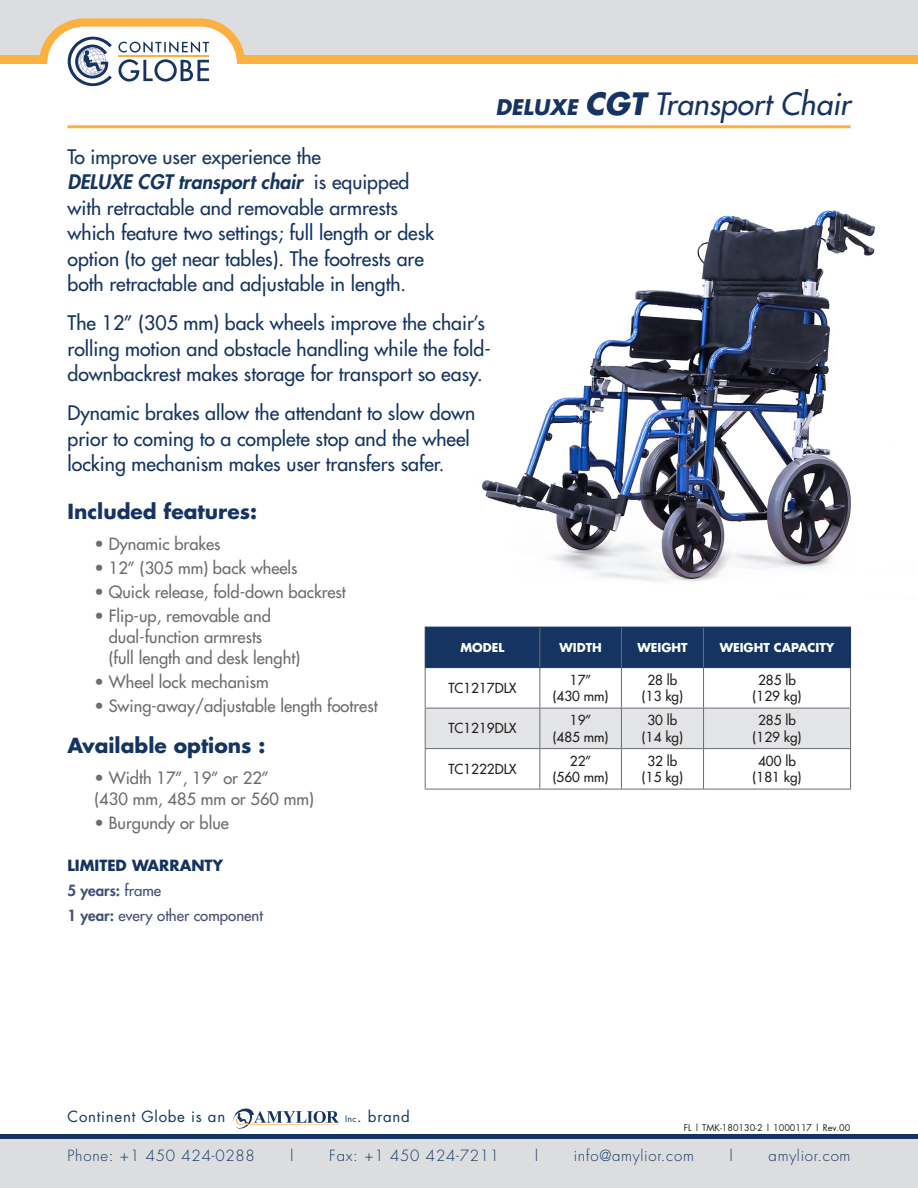
<style>
.page{position:relative;width:918px;height:1188px;background:#fff}
.page>*{position:absolute;margin:0;border:0;box-sizing:border-box;transform-origin:0 0}
.Grand_titre{font:italic 30px "Futura";color:#153461}
.Sous_titre_01{font:700 20.25px "Futura";color:#153461}
.Texte_intro{font:19.5px/25.5px "Futura";color:#153461}
.Énumération_01{font:16.5px/21px "Futura";color:#6c6d70}
.t1{font:300 15px "Futura";letter-spacing:.05em;color:#153461}
.t2{font:15px "Futura";letter-spacing:.05em;color:#153461}
.Texte_Garantie{font:15px "Futura";color:#434f76}
.Sous_titre_02{font:700 15px "Futura";color:#153461}
.Texte_Garantie-2{font:800 15px "Futura";color:#434f76}
.t3{font:13.5px "Futura";color:#231f20}
.t4{font:700 12px "Futura";color:#fff}
.t5{font:9px "Futura";color:#231f20}
.s1{font-weight:700;font-size:21px}
.s2{font-weight:700}
.s3{font-weight:800;font-style:italic}
.s4{font-weight:400}
.s5{font-weight:800}
.s6{font-size:8.7px}
</style>
<div class="page">
<div style="left:0;top:1134px;width:918px;height:54px;background:#dcdddf"></div>
<hr style="left:0;top:1134px;width:918px;height:4px;background:#153461">
<svg style="left:233px;top:1108px;width:106px;height:21px"></svg>
<div style="left:0;top:0;width:918px;height:57px;background:#dcdddf"></div>
<div style="left:0;top:55px;width:918px;height:9px;background:#fbb03f"></div>
<svg style="left:40px;top:18px;width:205px;height:68px"></svg>
<img style="left:482px;top:210px;width:394px;height:371px">
<div style="left:426px;top:628px;width:424px;height:39px;background:#153461"></div>
<svg style="left:426px;top:668px;width:424px;height:121px"></svg>
<div style="left:426px;top:709px;width:424px;height:39px;background:#e3e4e6"></div>
<hr style="left:539px;top:627px;width:1px;height:40px;background:#6c6d70">
<hr style="left:621px;top:627px;width:1px;height:40px;background:#6c6d70">
<hr style="left:703px;top:627px;width:1px;height:40px;background:#6c6d70">
<hr style="left:425px;top:668px;width:1px;height:40px;background:#6c6d70">
<hr style="left:539px;top:668px;width:1px;height:40px;background:#6c6d70">
<hr style="left:621px;top:668px;width:1px;height:40px;background:#6c6d70">
<hr style="left:703px;top:668px;width:1px;height:40px;background:#6c6d70">
<hr style="left:850px;top:668px;width:1px;height:40px;background:#6c6d70">
<hr style="left:425px;top:708px;width:115px;height:1px;background:#6c6d70">
<hr style="left:425px;top:708px;width:1px;height:40px;background:#6c6d70">
<hr style="left:540px;top:708px;width:81px;height:1px;background:#6c6d70">
<hr style="left:539px;top:708px;width:1px;height:40px;background:#6c6d70">
<hr style="left:621px;top:708px;width:83px;height:1px;background:#6c6d70">
<hr style="left:621px;top:708px;width:1px;height:40px;background:#6c6d70">
<hr style="left:704px;top:708px;width:147px;height:1px;background:#6c6d70">
<hr style="left:703px;top:708px;width:1px;height:40px;background:#6c6d70">
<hr style="left:850px;top:708px;width:1px;height:40px;background:#6c6d70">
<hr style="left:425px;top:748px;width:115px;height:1px;background:#6c6d70">
<hr style="left:425px;top:749px;width:1px;height:40px;background:#6c6d70">
<hr style="left:540px;top:748px;width:81px;height:1px;background:#6c6d70">
<hr style="left:539px;top:749px;width:1px;height:40px;background:#6c6d70">
<hr style="left:621px;top:748px;width:83px;height:1px;background:#6c6d70">
<hr style="left:621px;top:749px;width:1px;height:40px;background:#6c6d70">
<hr style="left:704px;top:748px;width:147px;height:1px;background:#6c6d70">
<hr style="left:703px;top:749px;width:1px;height:40px;background:#6c6d70">
<hr style="left:850px;top:749px;width:1px;height:40px;background:#6c6d70">
<hr style="left:425px;top:789px;width:115px;height:1px;background:#6c6d70">
<hr style="left:540px;top:789px;width:81px;height:1px;background:#6c6d70">
<hr style="left:621px;top:789px;width:83px;height:1px;background:#6c6d70">
<hr style="left:704px;top:789px;width:147px;height:1px;background:#6c6d70">
<hr style="left:425px;top:627px;width:115px;height:1px;background:#153461">
<hr style="left:425px;top:627px;width:1px;height:40px;background:#153461">
<hr style="left:540px;top:627px;width:81px;height:1px;background:#153461">
<hr style="left:621px;top:627px;width:83px;height:1px;background:#153461">
<hr style="left:704px;top:627px;width:147px;height:1px;background:#153461">
<hr style="left:850px;top:627px;width:1px;height:40px;background:#153461">
<hr style="left:425px;top:667px;width:115px;height:1px;background:#153461">
<hr style="left:540px;top:667px;width:81px;height:1px;background:#153461">
<hr style="left:621px;top:667px;width:83px;height:1px;background:#153461">
<hr style="left:704px;top:667px;width:147px;height:1px;background:#153461">
<hr style="left:68px;top:125px;width:782px;height:3px;background:#fbb03f">
<p class="Grand_titre" style="left:495px;top:84px;width:357px"><span class="s1">DELUXE</span> <span class="s2">CGT</span> Transport Chair</p>
<p class="Texte_intro" style="left:68px;top:144px;width:368px">To improve user experience the<br><span class="s3">DELUXE CGT transport chair</span> is equipped with retractable and removable armrests which feature two settings; full length or desk option (to get near tables). The footrests are both retractable and adjustable in length.</p>
<p class="Texte_intro" style="left:68px;top:310px;width:425px">The 12” (305 mm) back wheels improve the chair’s rolling motion and obstacle handling while the fold&shy;downbackrest makes storage for transport so easy.</p>
<p class="Texte_intro" style="left:68px;top:400px;width:409px">Dynamic brakes allow the attendant to slow down prior to coming to a complete stop and the wheel locking mechanism makes user transfers safer.</p>
<p class="Sous_titre_01" style="left:68px;top:498px;width:191px">Included features:</p>
<p class="Énumération_01" style="left:94px;top:533px;width:128px">• Dynamic brakes</p>
<p class="Énumération_01" style="left:94px;top:557px;width:205px">• 12” (305 mm) back wheels</p>
<p class="Énumération_01" style="left:94px;top:581px;width:253px">• Quick release, fold-down backrest</p>
<p class="Énumération_01" style="left:109px;top:605px;width:193px;text-indent:-14px">• Flip-up, removable and dual-function armrests<br>(full length and desk lenght)</p>
<p class="Énumération_01" style="left:94px;top:671px;width:176px">• Wheel lock mechanism</p>
<p class="Énumération_01" style="left:94px;top:695px;width:285px">• Swing-away/adjustable length footrest</p>
<p class="Sous_titre_01" style="left:68px;top:732px;width:199px">Available options :</p>
<p class="Énumération_01" style="left:94px;top:767px;width:221px">• Width 17”, 19” or 22”<br>(430 mm, 485 mm or 560 mm)</p>
<p class="Énumération_01" style="left:94px;top:812px;width:136px">• Burgundy or blue</p>
<p class="Sous_titre_02" style="left:68px;top:855px;width:157px">LIMITED WARRANTY</p>
<p class="Texte_Garantie-2" style="left:68px;top:880px;width:95px">5 years: <span class="s4">frame</span></p>
<p class="Texte_Garantie" style="left:68px;top:905px;width:197px"><span class="s5">1 year:</span> every other component</p>
<p class="t4" style="left:461px;top:639px;width:46px">MODEL</p>
<p class="t4" style="left:559px;top:639px;width:44px">WIDTH</p>
<p class="t4" style="left:637px;top:639px;width:52px">WEIGHT</p>
<p class="t4" style="left:720px;top:639px;width:116px">WEIGHT CAPACITY</p>
<p class="t3" style="left:448px;top:679px;width:70px">TC1217DLX</p>
<p class="t3" style="left:647px;top:671px;width:32px">28 lb</p>
<p class="t3" style="left:642px;top:687px;width:43px">(13 kg)</p>
<p class="t3" style="left:758px;top:671px;width:39px">285 lb</p>
<p class="t3" style="left:753px;top:687px;width:50px">(129 kg)</p>
<p class="t3" style="left:570px;top:671px;width:23px">17”</p>
<p class="t3" style="left:553px;top:687px;width:57px">(430 mm)</p>
<p class="t3" style="left:647px;top:712px;width:32px">30 lb</p>
<p class="t3" style="left:642px;top:728px;width:43px">(14 kg)</p>
<p class="t3" style="left:758px;top:712px;width:39px">285 lb</p>
<p class="t3" style="left:753px;top:728px;width:50px">(129 kg)</p>
<p class="t3" style="left:570px;top:712px;width:23px">19”</p>
<p class="t3" style="left:553px;top:728px;width:57px">(485 mm)</p>
<p class="t3" style="left:448px;top:720px;width:70px">TC1219DLX</p>
<p class="t3" style="left:647px;top:752px;width:32px">32 lb</p>
<p class="t3" style="left:642px;top:768px;width:43px">(15 kg)</p>
<p class="t3" style="left:758px;top:752px;width:39px">400 lb</p>
<p class="t3" style="left:753px;top:768px;width:50px">(181 kg)</p>
<p class="t3" style="left:570px;top:752px;width:23px">22”</p>
<p class="t3" style="left:553px;top:768px;width:57px">(560 mm)</p>
<p class="t3" style="left:448px;top:760px;width:70px">TC1222DLX</p>
<p class="t2" style="left:68px;top:1106px;width:159px">Continent Globe is an</p>
<p class="t2" style="left:345px;top:1106px;width:66px"><span class="s6">Inc</span>. brand</p>
<p class="t1" style="left:68px;top:1146px;width:189px">Phone: +1 450 424-0288</p>
<p class="t1" style="left:290px;top:1146px;width:6px">|</p>
<p class="t1" style="left:329px;top:1146px;width:171px">Fax: +1 450 424-7211</p>
<p class="t1" style="left:534px;top:1146px;width:6px">|</p>
<p class="t1" style="left:574px;top:1146px;width:122px">info@amylior.com</p>
<p class="t1" style="left:729px;top:1146px;width:6px">|</p>
<p class="t1" style="left:769px;top:1146px;width:83px">amylior.com</p>
<p class="t5" style="left:684px;top:1121px;width:168px">FL | TMK-180130-2 | 1000117 | Rev.00</p>
</div>
